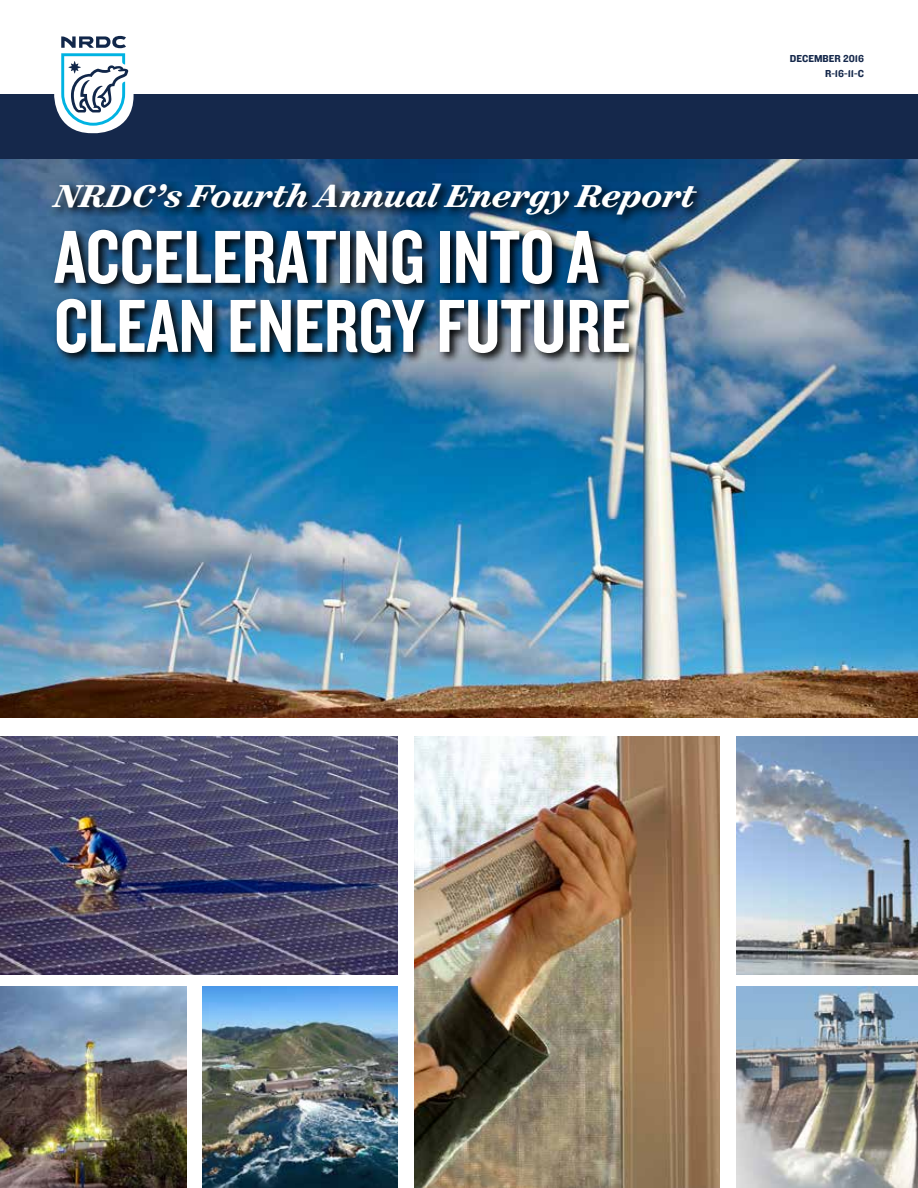
<style>
.page{position:relative;width:918px;height:1188px;background:#fff}
.page>*{position:absolute;margin:0;border:0;box-sizing:border-box;transform-origin:0 0}
.t1{font:78px/69px "Knockout 49 Liteweight";color:#fff}
.t2{font:italic 700 36px "Surveyor Text";color:#fff}
.t3{font:10.5px/15px "Knockout 51 Middleweight";color:#15284b;text-align:right}
</style>
<div class="page">
<img style="left:0;top:737px;width:397px;height:237px">
<img style="left:737px;top:737px;width:181px;height:237px">
<img style="left:737px;top:987px;width:181px;height:201px">
<img style="left:202px;top:987px;width:195px;height:201px">
<img style="left:0;top:987px;width:187px;height:201px">
<img style="left:414px;top:737px;width:305px;height:451px">
<img style="left:0;top:159px;width:918px;height:558px">
<div style="left:0;top:94px;width:918px;height:65px;background:#15284b"></div>
<img style="left:49px;top:180px;width:659px;height:185px">
<div style="left:54px;top:21px;width:80px;height:112px;background:#fff;border-radius:37px"></div>
<svg style="left:61px;top:36px;width:67px;height:90px"></svg>
<p class="t2" style="left:54px;top:171px;width:642px">NRDC’s Fourth Annual Energy Report</p>
<p class="t1" style="left:54px;top:220px;width:578px">ACCELERATING INTO A<br>CLEAN ENERGY FUTURE</p>
<p class="t3" style="left:790px;top:51px;width:76px">DECEMBER 2016<br>R-16-11-C</p>
</div>
